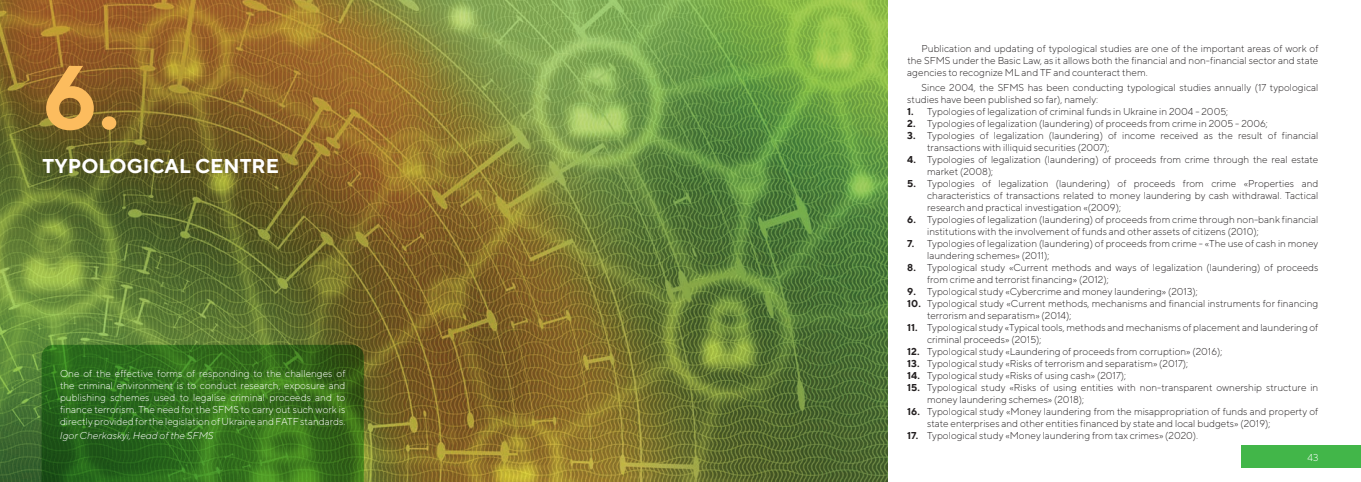
<style>
.page{position:relative;width:1361px;height:482px;background:#fff}
.page>*{position:absolute;margin:0;border:0;box-sizing:border-box;transform-origin:0 0}
.t1{font:700 90px "TT Norms";color:#fcbc5e}
.t2{font:700 20px "TT Norms";color:#fff}
.t3{font:300 10px/12px "TT Norms";color:#231f20}
.t4{font:300 10px/12px "TT Norms";color:#fff;text-align:justify}
.t5{font:italic 300 10px "TT Norms";color:#fff}
.s1{font-weight:700}
</style>
<div class="page">
<div style="left:1242px;top:445px;width:119px;height:23px;background:#42b649"></div>
<img style="left:0;top:0;width:887px;height:482px">
<svg style="left:42px;top:345px;width:322px;height:137px;background:#326e1c"></svg>
<h1 class="t1" style="left:43px;top:41px;width:79px">6.</h1>
<h2 class="t2" style="left:43px;top:153px;width:238px">TYPOLOGICAL CENTRE</h2>
<p class="t4" style="left:60px;top:367px;width:287px">One of the effective forms of responding to the challenges of the criminal environment is to conduct research, exposure and publishing schemes used to legalise criminal proceeds and to finance terrorism. The need for the SFMS to carry out such work is directlyprovidedforthe legislationofUkraine andFATFstandards.</p>
<p class="t5" style="left:60px;top:430px;width:155px">Igor Cherkaskyi, Head of the SFMS</p>
<p class="t3" style="left:907px;top:42px;width:413px;text-align:justify;text-indent:14px">Publication and updating of typological studies are one of the important areas of work of the SFMS under the Basic Law, as it allows both the financial and non-financial sector and state agencies to recognize ML and TF and counteract them.</p>
<p class="t3" style="left:907px;top:81px;width:413px;text-indent:14px">Since 2004, the SFMS has been conducting typological studies annually (17 typological studies have been published so far), namely:</p>
<p class="t3" style="left:907px;top:105px;width:322px"><span class="s1">1.</span> Typologies of legalization of criminal funds in Ukraine in 2004 - 2005;</p>
<p class="t3" style="left:907px;top:117px;width:362px"><span class="s1">2.</span> Typologies of legalization (laundering) of proceeds from crime in 2005 - 2006;</p>
<p class="t3" style="left:927px;top:129px;width:393px;text-indent:-20px"><span class="s1">3.</span> Typologies of legalization (laundering) of income received as the result of financial transactions with illiquid securities (2007);</p>
<p class="t3" style="left:927px;top:153px;width:393px;text-indent:-20px"><span class="s1">4.</span> Typologies of legalization (laundering) of proceeds from crime through the real estate market (2008);</p>
<p class="t3" style="left:927px;top:177px;width:393px;text-align:justify;text-indent:-20px"><span class="s1">5.</span> Typologies of legalization (laundering) of proceeds from crime «Properties and characteristics of transactions related to money laundering by cash withdrawal. Tactical research and practical investigation «(2009);</p>
<p class="t3" style="left:927px;top:213px;width:393px;text-indent:-20px"><span class="s1">6.</span> Typologies of legalization (laundering) of proceeds from crime through non-bank financial institutions with the involvement of funds and other assets of citizens (2010);</p>
<p class="t3" style="left:927px;top:237px;width:393px;text-indent:-20px"><span class="s1">7.</span> Typologies of legalization (laundering) of proceeds from crime - «The use of cash in money laundering schemes» (2011);</p>
<p class="t3" style="left:927px;top:261px;width:393px;text-indent:-20px"><span class="s1">8.</span> Typological study «Current methods and ways of legalization (laundering) of proceeds from crime and terrorist financing» (2012);</p>
<p class="t3" style="left:907px;top:285px;width:292px"><span class="s1">9.</span> Typological study «Cybercrime and money laundering» (2013);</p>
<p class="t3" style="left:927px;top:297px;width:393px;text-indent:-20px"><span class="s1">10.</span> Typological study «Current methods, mechanisms and financial instruments for financing terrorism and separatism» (2014);</p>
<p class="t3" style="left:927px;top:321px;width:393px;text-indent:-20px"><span class="s1">11.</span> Typological study «Typical tools, methods and mechanisms of placement and laundering of criminal proceeds» (2015);</p>
<p class="t3" style="left:907px;top:345px;width:317px"><span class="s1">12.</span> Typological study «Laundering of proceeds from corruption» (2016);</p>
<p class="t3" style="left:907px;top:357px;width:282px"><span class="s1">13.</span> Typological study «Risks of terrorism and separatism» (2017);</p>
<p class="t3" style="left:907px;top:369px;width:220px"><span class="s1">14.</span> Typological study «Risks of using cash» (2017);</p>
<p class="t3" style="left:927px;top:381px;width:393px;text-indent:-20px"><span class="s1">15.</span> Typological study «Risks of using entities with non-transparent ownership structure in money laundering schemes» (2018);</p>
<p class="t3" style="left:927px;top:405px;width:393px;text-indent:-20px"><span class="s1">16.</span> Typological study «Money laundering from the misappropriation of funds and property of state enterprises and other entities financed by state and local budgets» (2019);</p>
<p class="t3" style="left:907px;top:429px;width:292px"><span class="s1">17.</span> Typological study «Money laundering from tax crimes» (2020).</p>
<p class="t4" style="left:1307px;top:451px;width:13px">43</p>
</div>
